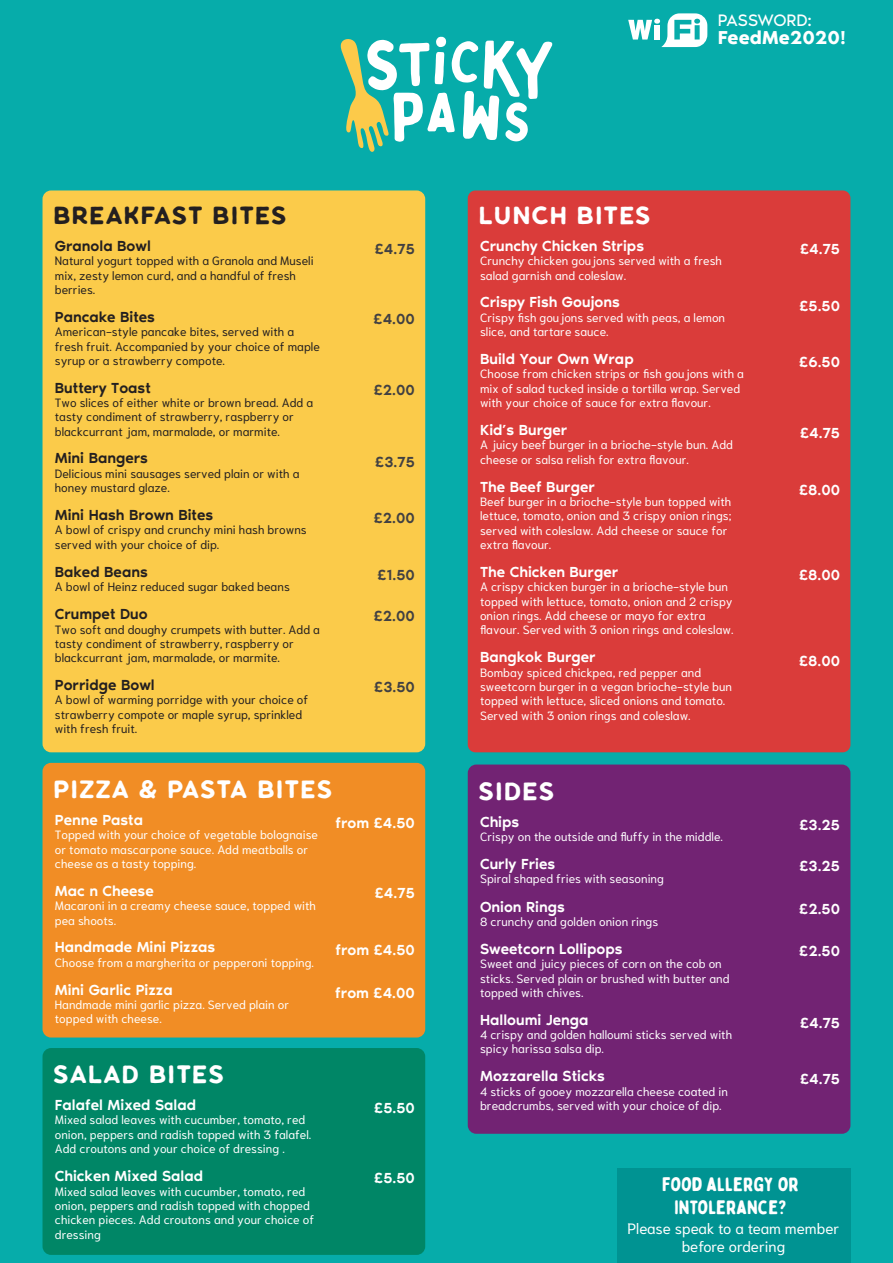
<style>
.page{position:relative;width:893px;height:1263px;background:#06acaa}
.page>*{position:absolute;margin:0;border:0;box-sizing:border-box;transform-origin:0 0}
.t1{font:30.3px "Klasik";color:#fff}
.t2{font:29.85px "Klasik";color:#231f20}
.t3{font:29.85px "Klasik";color:#fff}
.t4{font:19.5px/23.4px "Bobby Jones Soft";letter-spacing:-.005em;color:#fff;text-align:center}
.t5{font:600 19.2px "Noir Pro";color:#fff}
.t6{font:17.1px "Noir Pro";letter-spacing:-.01em;color:#fff}
.t7{font:500 15px "Noir Pro";color:#fff}
.t8{font:500 15px "Noir Pro";color:#231f20}
.t9{font:500 15px "Noir Pro";color:#414042}
.t10{font:15px/18px "Niramit";color:#fff;text-align:center}
.t11{font:12px/14.4px "Niramit";color:#fff}
.t12{font:12px/14.4px "Niramit";color:#231f20}
</style>
<div class="page">
<div style="left:43px;top:190px;width:382px;height:562px;background:#fbcb4a;border-radius:9px"></div>
<div style="left:468px;top:190px;width:382px;height:562px;background:#da3c3a;border-radius:8px"></div>
<div style="left:43px;top:763px;width:382px;height:274px;background:#f18d25;border-radius:8px"></div>
<div style="left:468px;top:764px;width:382px;height:370px;background:#722373;border-radius:8px"></div>
<div style="left:43px;top:1048px;width:382px;height:207px;background:#008666;border-radius:8px"></div>
<svg style="left:628px;top:13px;width:79px;height:34px"></svg>
<svg style="left:340px;top:37px;width:212px;height:115px"></svg>
<div style="left:617px;top:1169px;width:233px;height:94px;background:#009392"></div>
<h2 class="t2" style="left:53px;top:203px;width:235px">BREAKFAST BITES</h2>
<p class="t8" style="left:55px;top:234px;width:98px">Granola Bowl</p>
<p class="t12" style="left:55px;top:254px;width:260px">Natural yogurt topped with a Granola and Museli mix, zesty lemon curd, and a handful of fresh berries.</p>
<p class="t8" style="left:55px;top:305px;width:102px">Pancake Bites</p>
<p class="t12" style="left:55px;top:325px;width:266px">American-style pancake bites, served with a fresh fruit. Accompanied by your choice of maple syrup or a strawberry compote.</p>
<p class="t8" style="left:55px;top:376px;width:97px">Buttery Toast</p>
<p class="t12" style="left:55px;top:395px;width:260px">Two slices of either white or brown bread. Add a tasty condiment of strawberry, raspberry or blackcurrant jam, marmalade, or marmite.</p>
<p class="t8" style="left:55px;top:447px;width:95px">Mini Bangers</p>
<p class="t12" style="left:55px;top:466px;width:246px">Delicious mini sausages served plain or with a honey mustard glaze.</p>
<p class="t8" style="left:55px;top:503px;width:160px">Mini Hash Brown Bites</p>
<p class="t12" style="left:55px;top:523px;width:253px">A bowl of crispy and crunchy mini hash browns served with your choice of dip.</p>
<p class="t8" style="left:55px;top:560px;width:94px">Baked Beans</p>
<p class="t12" style="left:55px;top:579px;width:236px">A bowl of Heinz reduced sugar baked beans</p>
<p class="t8" style="left:55px;top:602px;width:94px">Crumpet Duo</p>
<p class="t12" style="left:55px;top:622px;width:267px">Two soft and doughy crumpets with butter. Add a tasty condiment of strawberry, raspberry or blackcurrant jam, marmalade, or marmite.</p>
<p class="t8" style="left:55px;top:673px;width:101px">Porridge Bowl</p>
<p class="t12" style="left:55px;top:693px;width:255px">A bowl of warming porridge with your choice of strawberry compote or maple syrup, sprinkled with fresh fruit.</p>
<h1 class="t1" style="left:53px;top:776px;width:281px">PIZZA &amp; PASTA BITES</h1>
<p class="t9" style="left:375px;top:237px;width:42px">£4.75</p>
<p class="t9" style="left:374px;top:307px;width:43px">£4.00</p>
<p class="t9" style="left:374px;top:378px;width:43px">£2.00</p>
<p class="t9" style="left:375px;top:450px;width:41px">£3.75</p>
<p class="t9" style="left:374px;top:506px;width:43px">£2.00</p>
<p class="t9" style="left:377px;top:563px;width:39px">£1.50</p>
<p class="t9" style="left:374px;top:604px;width:43px">£2.00</p>
<p class="t9" style="left:374px;top:675px;width:42px">£3.50</p>
<p class="t7" style="left:55px;top:808px;width:90px">Penne Pasta</p>
<p class="t11" style="left:55px;top:828px;width:265px">Topped with your choice of vegetable bolognaise or tomato mascarpone sauce. Add meatballs or cheese as a tasty topping.</p>
<p class="t7" style="left:55px;top:879px;width:100px">Mac n Cheese</p>
<p class="t11" style="left:55px;top:899px;width:263px">Macaroni in a creamy cheese sauce, topped with pea shoots.</p>
<p class="t7" style="left:55px;top:936px;width:162px">Handmade Mini Pizzas</p>
<p class="t11" style="left:55px;top:955px;width:261px">Choose from a margherita or pepperoni topping.</p>
<p class="t7" style="left:55px;top:978px;width:119px">Mini Garlic Pizza</p>
<p class="t11" style="left:55px;top:997px;width:236px">Handmade mini garlic pizza. Served plain or topped with cheese.</p>
<h1 class="t1" style="left:53px;top:1062px;width:173px">SALAD BITES</h1>
<p class="t7" style="left:55px;top:1093px;width:143px">Falafel Mixed Salad</p>
<p class="t11" style="left:55px;top:1113px;width:258px">Mixed salad leaves with cucumber, tomato, red onion, peppers and radish topped with 3 falafel.<br>Add croutons and your choice of dressing .</p>
<p class="t7" style="left:55px;top:1164px;width:150px">Chicken Mixed Salad</p>
<p class="t11" style="left:55px;top:1184px;width:261px">Mixed salad leaves with cucumber, tomato, red onion, peppers and radish topped with chopped chicken pieces. Add croutons and your choice of dressing</p>
<p class="t7" style="left:335px;top:811px;width:81px">from £4.50</p>
<p class="t7" style="left:375px;top:881px;width:42px">£4.75</p>
<p class="t7" style="left:335px;top:938px;width:81px">from £4.50</p>
<p class="t7" style="left:335px;top:981px;width:81px">from £4.00</p>
<p class="t7" style="left:374px;top:1096px;width:42px">£5.50</p>
<p class="t7" style="left:374px;top:1166px;width:42px">£5.50</p>
<h3 class="t6" style="left:718px;top:7px;width:96px">PASSWORD:</h3>
<h2 class="t3" style="left:478px;top:203px;width:174px">LUNCH BITES</h2>
<h3 class="t5" style="left:718px;top:23px;width:130px">FeedMe2020!</h3>
<p class="t7" style="left:480px;top:234px;width:165px">Crunchy Chicken Strips</p>
<p class="t11" style="left:480px;top:254px;width:243px">Crunchy chicken goujons served with a fresh salad garnish and coleslaw.</p>
<p class="t7" style="left:480px;top:291px;width:141px">Crispy Fish Goujons</p>
<p class="t11" style="left:480px;top:310px;width:247px">Crispy fish goujons served with peas, a lemon slice, and tartare sauce.</p>
<p class="t7" style="left:480px;top:347px;width:155px">Build Your Own Wrap</p>
<p class="t11" style="left:480px;top:367px;width:265px">Choose from chicken strips or fish goujons with a mix of salad tucked inside a tortilla wrap. Served with your choice of sauce for extra flavour.</p>
<p class="t7" style="left:480px;top:418px;width:89px">Kid’s Burger</p>
<p class="t11" style="left:480px;top:438px;width:255px">A juicy beef burger in a brioche-style bun. Add cheese or salsa relish for extra flavour.</p>
<p class="t7" style="left:480px;top:475px;width:116px">The Beef Burger</p>
<p class="t11" style="left:480px;top:494px;width:253px">Beef burger in a brioche-style bun topped with lettuce, tomato, onion and 3 crispy onion rings; served with coleslaw. Add cheese or sauce for extra flavour.</p>
<p class="t7" style="left:480px;top:560px;width:140px">The Chicken Burger</p>
<p class="t11" style="left:480px;top:580px;width:255px">A crispy chicken burger in a brioche-style bun topped with lettuce, tomato, onion and 2 crispy onion rings. Add cheese or mayo for extra flavour. Served with 3 onion rings and coleslaw.</p>
<p class="t7" style="left:480px;top:645px;width:117px">Bangkok Burger</p>
<p class="t11" style="left:480px;top:665px;width:253px">Bombay spiced chickpea, red pepper and sweetcorn burger in a vegan brioche-style bun topped with lettuce, sliced onions and tomato.<br>Served with 3 onion rings and coleslaw.</p>
<h1 class="t1" style="left:478px;top:778px;width:78px">SIDES</h1>
<p class="t7" style="left:480px;top:810px;width:41px">Chips</p>
<p class="t11" style="left:480px;top:829px;width:244px">Crispy on the outside and fluffy in the middle.</p>
<p class="t7" style="left:480px;top:852px;width:77px">Curly Fries</p>
<p class="t11" style="left:480px;top:871px;width:185px">Spiral shaped fries with seasoning</p>
<p class="t7" style="left:480px;top:895px;width:86px">Onion Rings</p>
<p class="t11" style="left:480px;top:914px;width:180px">8 crunchy and golden onion rings</p>
<p class="t7" style="left:480px;top:937px;width:144px">Sweetcorn Lollipops</p>
<p class="t11" style="left:480px;top:957px;width:251px">Sweet and juicy pieces of corn on the cob on sticks. Served plain or brushed with butter and topped with chives.</p>
<p class="t7" style="left:480px;top:1008px;width:110px">Halloumi Jenga</p>
<p class="t11" style="left:480px;top:1027px;width:254px">4 crispy and golden halloumi sticks served with spicy harissa salsa dip.</p>
<p class="t7" style="left:480px;top:1065px;width:126px">Mozzarella Sticks</p>
<p class="t11" style="left:480px;top:1084px;width:249px">4 sticks of gooey mozzarella cheese coated in breadcrumbs, served with your choice of dip.</p>
<p class="t7" style="left:800px;top:237px;width:42px">£4.75</p>
<p class="t7" style="left:799px;top:294px;width:42px">£5.50</p>
<p class="t7" style="left:799px;top:350px;width:42px">£6.50</p>
<p class="t7" style="left:800px;top:422px;width:42px">£4.75</p>
<p class="t7" style="left:799px;top:478px;width:43px">£8.00</p>
<p class="t7" style="left:799px;top:563px;width:43px">£8.00</p>
<p class="t7" style="left:799px;top:649px;width:43px">£8.00</p>
<p class="t7" style="left:799px;top:813px;width:42px">£3.25</p>
<p class="t7" style="left:799px;top:854px;width:42px">£3.25</p>
<p class="t7" style="left:799px;top:897px;width:42px">£2.50</p>
<p class="t7" style="left:799px;top:940px;width:42px">£2.50</p>
<p class="t7" style="left:800px;top:1011px;width:42px">£4.75</p>
<p class="t7" style="left:800px;top:1067px;width:42px">£4.75</p>
<h3 class="t4" style="left:662px;top:1173px;width:138px">FOOD ALLERGY OR<br>INTOLERANCE?</h3>
<p class="t10" style="left:627px;top:1219px;width:213px">Please speak to a team member before ordering</p>
</div>
